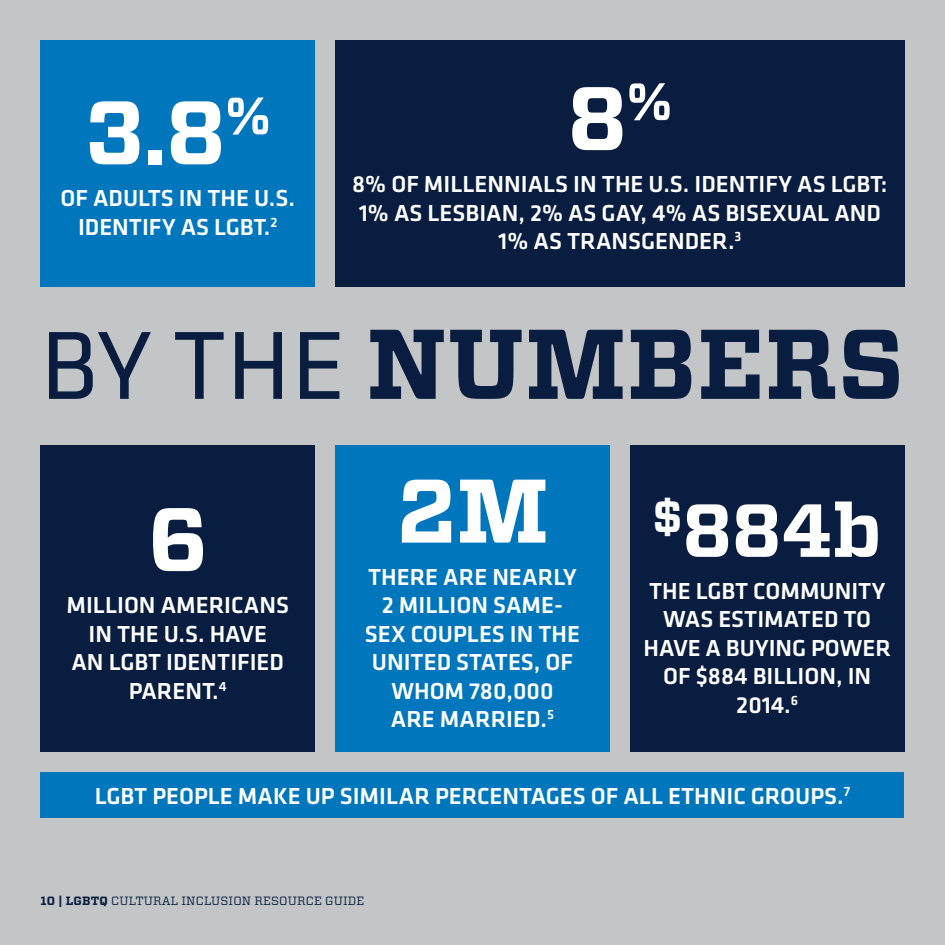
<style>
.page{position:relative;width:945px;height:945px;background:#c3c5c7}
.page>*{position:absolute;margin:0;border:0;box-sizing:border-box;transform-origin:0 0}
.t1{font:700 98.7px "Vitesse";letter-spacing:.01em;color:#081d3f}
.t2{font:700 90px "Vitesse";color:#fff}
.t3{font:700 75px "Vitesse";color:#fff}
.t4{font:500 24px/28.5px "Klavika Basic";color:#fff;text-align:center}
.t5{font:12px "Vitesse";letter-spacing:.01em;color:#081d3f}
.s1{font-family:"Klavika Basic";font-weight:400;font-size:100.2px}
.s2{font-weight:700}
</style>
<div class="page">
<div style="left:40px;top:40px;width:275px;height:247px;background:#0077bd"></div>
<div style="left:335px;top:40px;width:569px;height:247px;background:#081d3f"></div>
<div style="left:40px;top:446px;width:275px;height:306px;background:#081d3f"></div>
<div style="left:335px;top:446px;width:275px;height:306px;background:#0077bd"></div>
<div style="left:630px;top:446px;width:274px;height:306px;background:#081d3f"></div>
<div style="left:40px;top:772px;width:864px;height:46px;background:#0077bd"></div>
<h2 class="t2" style="left:85px;top:73px;width:187px">3.8<sup>%</sup></h2>
<p class="t4" style="left:61px;top:184px;width:236px">OF ADULTS IN THE U.S.<br>IDENTIFY AS LGBT.<sup>2</sup></p>
<h2 class="t2" style="left:568px;top:59px;width:106px">8<sup>%</sup></h2>
<p class="t4" style="left:352px;top:169px;width:537px">8% OF MILLENNIALS IN THE U.S. IDENTIFY AS LGBT:<br>1% AS LESBIAN, 2% AS GAY, 4% AS BISEXUAL AND<br>1% AS TRANSGENDER.<sup>3</sup></p>
<h1 class="t1" style="left:40px;top:298px;width:866px"><span class="s1">BY THE</span> NUMBERS</h1>
<h2 class="t2" style="left:148px;top:480px;width:62px">6</h2>
<p class="t4" style="left:66px;top:590px;width:224px">MILLION AMERICANS<br>IN THE U.S. HAVE<br>AN LGBT IDENTIFIED<br>PARENT.<sup>4</sup></p>
<h2 class="t2" style="left:396px;top:451px;width:154px">2M</h2>
<p class="t4" style="left:368px;top:562px;width:210px">THERE ARE NEARLY</p>
<p class="t4" style="left:365px;top:590px;width:217px">2 MILLION SAME-<br>SEX COUPLES IN THE<br>UNITED STATES, OF<br>WHOM 780,000<br>ARE MARRIED.<sup>5</sup></p>
<h3 class="t3" style="left:653px;top:481px;width:230px"><sup>$</sup>884b</h3>
<p class="t4" style="left:644px;top:576px;width:249px">THE LGBT COMMUNITY<br>WAS ESTIMATED TO<br>HAVE A BUYING POWER<br>OF $884 BILLION, IN<br>2014.<sup>6</sup></p>
<p class="t4" style="left:95px;top:781px;width:757px">LGBT PEOPLE MAKE UP SIMILAR PERCENTAGES OF ALL ETHNIC GROUPS.<sup>7</sup></p>
<p class="t5" style="left:40px;top:892px;width:325px"><span class="s2">10 | LGBTQ</span> CULTURAL INCLUSION RESOURCE GUIDE</p>
</div>
